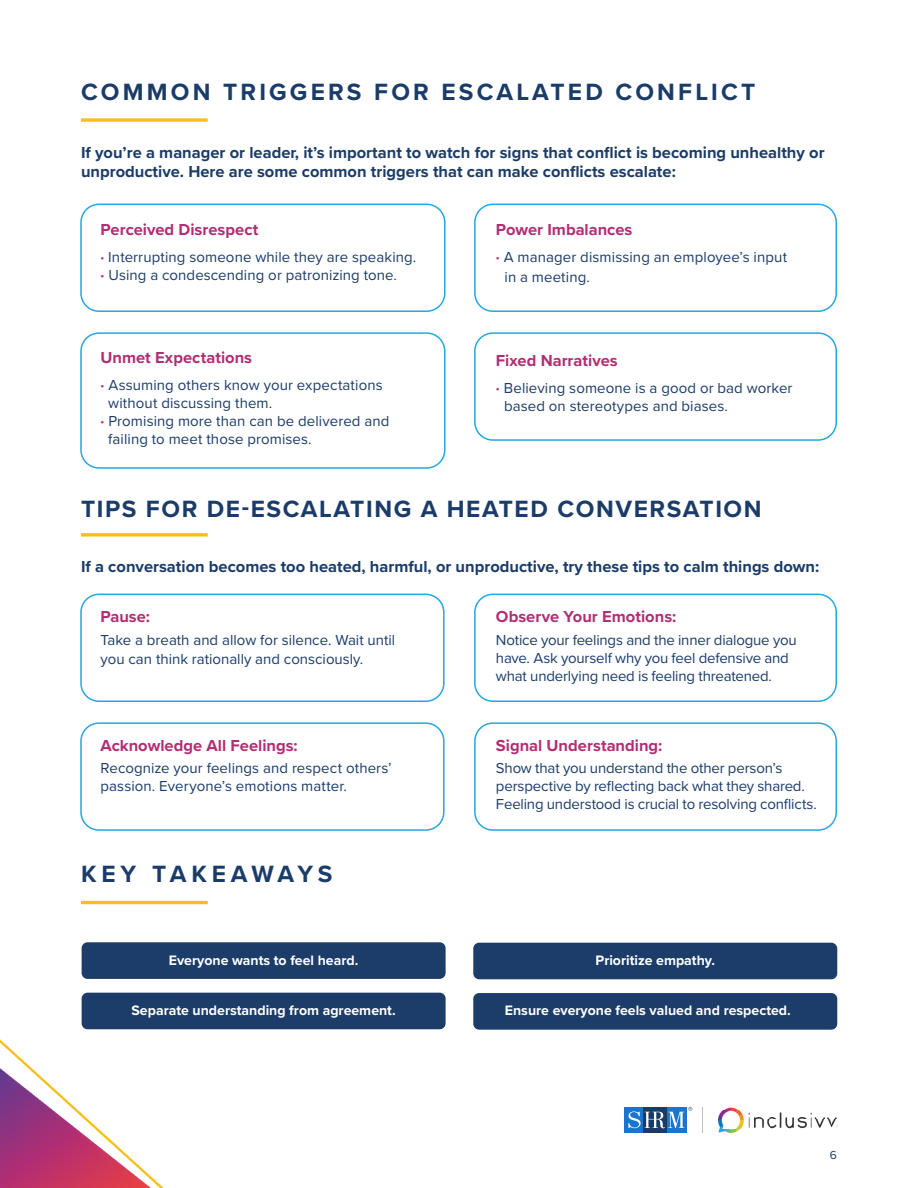
<style>
.page{position:relative;width:918px;height:1188px;background:#fff}
.page>*{position:absolute;margin:0;border:0;box-sizing:border-box;transform-origin:0 0}
.t1{font:700 24.45px "Proxima Nova";letter-spacing:.065em;color:#1b3c69}
.t2{font:700 24.45px "Proxima Nova";letter-spacing:.13em;color:#1b3c69}
.t3{font:700 24.45px "Proxima Nova";letter-spacing:.19em;color:#1b3c69}
.t4{font:700 16.5px "Proxima Nova";color:#1b3c69}
.t5{font:700 16.5px "Proxima Nova";color:#b22d73}
.t6{font:15px/18px "Proxima Nova";color:#1b3c69}
.t7{font:700 14.1px "Proxima Nova";color:#fff}
.t8{font:12px "Proxima Nova";color:#1b3c69}
.s1{font-weight:700;color:#b32d74}
.s2{font-weight:700;font-size:15.45px;color:#b32d74}
</style>
<div class="page">
<svg style="left:81px;top:118px;width:127px;height:4px"></svg>
<svg style="left:81px;top:533px;width:127px;height:4px"></svg>
<hr style="left:81px;top:901px;width:127px;height:3px;background:#f7bf14">
<div style="left:80px;top:204px;width:366px;height:108px;border:2px solid #24a8e0;border-radius:18px"></div>
<div style="left:80px;top:594px;width:365px;height:108px;border:2px solid #24a8e0;border-radius:18px"></div>
<div style="left:474px;top:204px;width:363px;height:108px;border:2px solid #24a8e0;border-radius:18px"></div>
<div style="left:474px;top:594px;width:363px;height:108px;border:2px solid #24a8e0;border-radius:18px"></div>
<div style="left:474px;top:332px;width:363px;height:109px;border:2px solid #24a8e0;border-radius:18px"></div>
<div style="left:474px;top:722px;width:363px;height:109px;border:2px solid #24a8e0;border-radius:18px"></div>
<div style="left:80px;top:332px;width:366px;height:137px;border:2px solid #24a8e0;border-radius:18px"></div>
<div style="left:80px;top:722px;width:365px;height:109px;border:2px solid #24a8e0;border-radius:18px"></div>
<div style="left:82px;top:942px;width:364px;height:37px;background:#1c3d69;border-radius:6px"></div>
<div style="left:82px;top:993px;width:364px;height:36px;background:#1c3d69;border-radius:6px"></div>
<img style="left:0;top:1039px;width:164px;height:149px">
<div style="left:625px;top:1107px;width:18px;height:26px;background:#1a75d1"></div>
<div style="left:666px;top:1107px;width:21px;height:26px;background:#1a75d1"></div>
<div style="left:643px;top:1107px;width:23px;height:26px;background:#1a3b66"></div>
<svg style="left:628px;top:1107px;width:64px;height:21px"></svg>
<img style="left:718px;top:1107px;width:120px;height:26px">
<div style="left:473px;top:943px;width:364px;height:36px;background:#1c3d69;border-radius:6px"></div>
<div style="left:473px;top:993px;width:364px;height:37px;background:#1c3d69;border-radius:6px"></div>
<p class="t2" style="left:81px;top:74px;width:676px">COMMON TRIGGERS FOR ESCALATED CONFLICT</p>
<p class="t4" style="left:81px;top:140px;width:745px">If you’re a manager or leader, it’s important to watch for signs that conflict is becoming unhealthy or</p>
<p class="t4" style="left:81px;top:160px;width:596px">unproductive. Here are some common triggers that can make conflicts escalate:</p>
<p class="t5" style="left:100px;top:217px;width:159px">Perceived Disrespect</p>
<p class="t6" style="left:100px;top:248px;width:317px"><span class="s1">∙</span> Interrupting someone while they are speaking.</p>
<p class="t6" style="left:100px;top:266px;width:298px"><span class="s2">∙</span> Using a condescending or patronizing tone.</p>
<p class="t5" style="left:100px;top:346px;width:153px">Unmet Expectations</p>
<p class="t6" style="left:108px;top:376px;width:276px;text-indent:-8px"><span class="s2">∙</span> Assuming others know your expectations without discussing them.</p>
<p class="t6" style="left:108px;top:412px;width:283px;text-indent:-8px"><span class="s2">∙</span> Promising more than can be delivered and failing to meet those promises.</p>
<p class="t5" style="left:496px;top:217px;width:138px">Power Imbalances</p>
<p class="t6" style="left:496px;top:248px;width:293px"><span class="s2">∙</span> A manager dismissing an employee’s input</p>
<p class="t6" style="left:505px;top:267px;width:87px">in a meeting.</p>
<p class="t5" style="left:496px;top:349px;width:123px">Fixed Narratives</p>
<p class="t6" style="left:504px;top:379px;width:290px;text-indent:-8px"><span class="s2">∙</span> Believing someone is a good or bad worker based on stereotypes and biases.</p>
<p class="t1" style="left:81px;top:490px;width:682px">TIPS FOR DE-ESCALATING A HEATED CONVERSATION</p>
<p class="t4" style="left:81px;top:554px;width:740px">If a conversation becomes too heated, harmful, or unproductive, try these tips to calm things down:</p>
<p class="t5" style="left:100px;top:604px;width:51px">Pause:</p>
<p class="t6" style="left:100px;top:630px;width:296px">Take a breath and allow for silence. Wait until</p>
<p class="t6" style="left:100px;top:650px;width:264px">you can think rationally and consciously.</p>
<p class="t5" style="left:100px;top:733px;width:199px">Acknowledge All Feelings:</p>
<p class="t6" style="left:100px;top:758px;width:293px">Recognize your feelings and respect others’ passion. Everyone’s emotions matter.</p>
<p class="t3" style="left:81px;top:855px;width:253px">KEY TAKEAWAYS</p>
<p class="t7" style="left:169px;top:950px;width:191px">Everyone wants to feel heard.</p>
<p class="t7" style="left:132px;top:1000px;width:266px">Separate understanding from agreement.</p>
<p class="t5" style="left:496px;top:604px;width:182px">Observe Your Emotions:</p>
<p class="t6" style="left:496px;top:630px;width:302px">Notice your feelings and the inner dialogue you have. Ask yourself why you feel defensive and</p>
<p class="t6" style="left:496px;top:666px;width:278px">what underlying need is feeling threatened.</p>
<p class="t5" style="left:496px;top:733px;width:168px">Signal Understanding:</p>
<p class="t6" style="left:496px;top:758px;width:288px">Show that you understand the other person’s</p>
<p class="t6" style="left:496px;top:776px;width:310px">perspective by reflecting back what they shared.</p>
<p class="t6" style="left:496px;top:794px;width:322px">Feeling understood is crucial to resolving conflicts.</p>
<p class="t7" style="left:596px;top:950px;width:121px">Prioritize empathy.</p>
<p class="t7" style="left:505px;top:1000px;width:287px">Ensure everyone feels valued and respected.</p>
<p class="t8" style="left:830px;top:1146px;width:9px">6</p>
</div>
